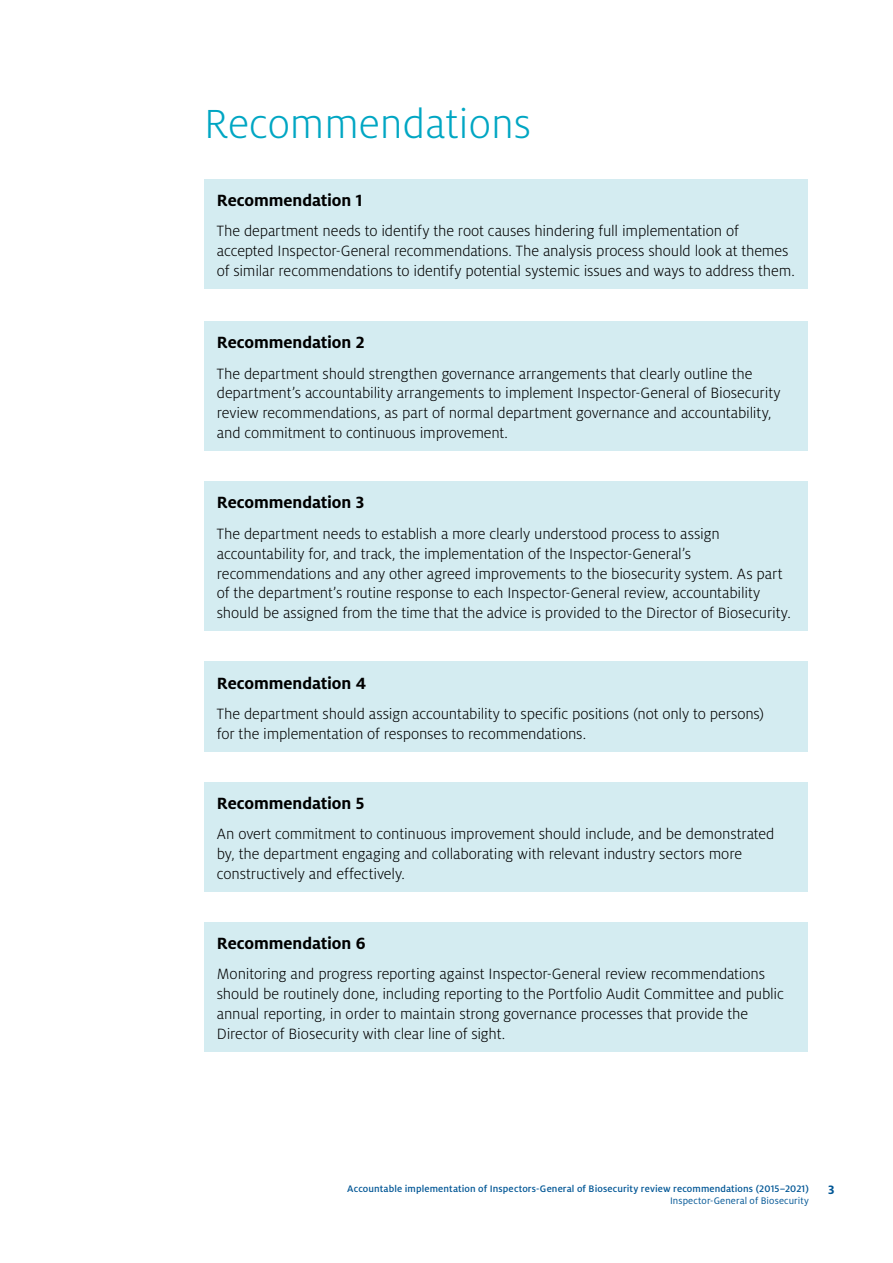
<style>
.page{position:relative;width:893px;height:1263px;background:#fff}
.page>*{position:absolute;margin:0;border:0;box-sizing:border-box;transform-origin:0 0}
.t1{font:300 45px "Milo Pro";color:#00a6c3}
.t2{font:700 18px "Milo Pro";letter-spacing:-.005em;color:#000}
.t3{font:300 16.5px/19.8px "Milo Pro";letter-spacing:-.005em;color:#000}
.t4{font:700 13.5px "Milo Pro";color:#005695}
.t5{font:500 10.5px "Milo Pro";letter-spacing:.01em;color:#005695}
.t6{font:10.5px "Milo Pro";letter-spacing:.01em;color:#005695}
</style>
<div class="page">
<div style="left:204px;top:179px;width:604px;height:109px;background:#d4ecf1"></div>
<div style="left:204px;top:321px;width:604px;height:130px;background:#d4ecf1"></div>
<div style="left:204px;top:481px;width:604px;height:150px;background:#d4ecf1"></div>
<div style="left:204px;top:661px;width:604px;height:90px;background:#d4ecf1"></div>
<div style="left:204px;top:782px;width:604px;height:110px;background:#d4ecf1"></div>
<div style="left:204px;top:922px;width:604px;height:130px;background:#d4ecf1"></div>
<h1 class="t1" style="left:204px;top:99px;width:329px">Recommendations</h1>
<p class="t2" style="left:217px;top:190px;width:147px">Recommendation 1</p>
<p class="t3" style="left:217px;top:221px;width:579px">The department needs to identify the root causes hindering full implementation of accepted Inspector-General recommendations. The analysis process should look at themes of similar recommendations to identify potential systemic issues and ways to address them.</p>
<p class="t2" style="left:217px;top:332px;width:149px">Recommendation 2</p>
<p class="t3" style="left:217px;top:364px;width:565px">The department should strengthen governance arrangements that clearly outline the department’s accountability arrangements to implement Inspector-General of Biosecurity review recommendations, as part of normal department governance and accountability, and commitment to continuous improvement.</p>
<p class="t2" style="left:217px;top:493px;width:149px">Recommendation 3</p>
<p class="t3" style="left:217px;top:524px;width:575px">The department needs to establish a more clearly understood process to assign accountability for, and track, the implementation of the Inspector-General’s recommendations and any other agreed improvements to the biosecurity system. As part of the department’s routine response to each Inspector-General review, accountability should be assigned from the time that the advice is provided to the Director of Biosecurity.</p>
<p class="t2" style="left:217px;top:673px;width:151px">Recommendation 4</p>
<p class="t3" style="left:217px;top:704px;width:549px">The department should assign accountability to specific positions (not only to persons) for the implementation of responses to recommendations.</p>
<p class="t2" style="left:217px;top:793px;width:149px">Recommendation 5</p>
<p class="t3" style="left:217px;top:824px;width:559px">An overt commitment to continuous improvement should include, and be demonstrated by, the department engaging and collaborating with relevant industry sectors more constructively and effectively.</p>
<p class="t2" style="left:217px;top:933px;width:150px">Recommendation 6</p>
<p class="t3" style="left:217px;top:964px;width:568px">Monitoring and progress reporting against Inspector-General review recommendations should be routinely done, including reporting to the Portfolio Audit Committee and public annual reporting, in order to maintain strong governance processes that provide the Director of Biosecurity with clear line of sight.</p>
<p class="t5" style="left:347px;top:1183px;width:463px">Accountable implementation of Inspectors-General of Biosecurity review recommendations (2015–2021)</p>
<p class="t4" style="left:828px;top:1182px;width:8px">3</p>
<p class="t6" style="left:670px;top:1195px;width:140px">Inspector-General of Biosecurity</p>
</div>
